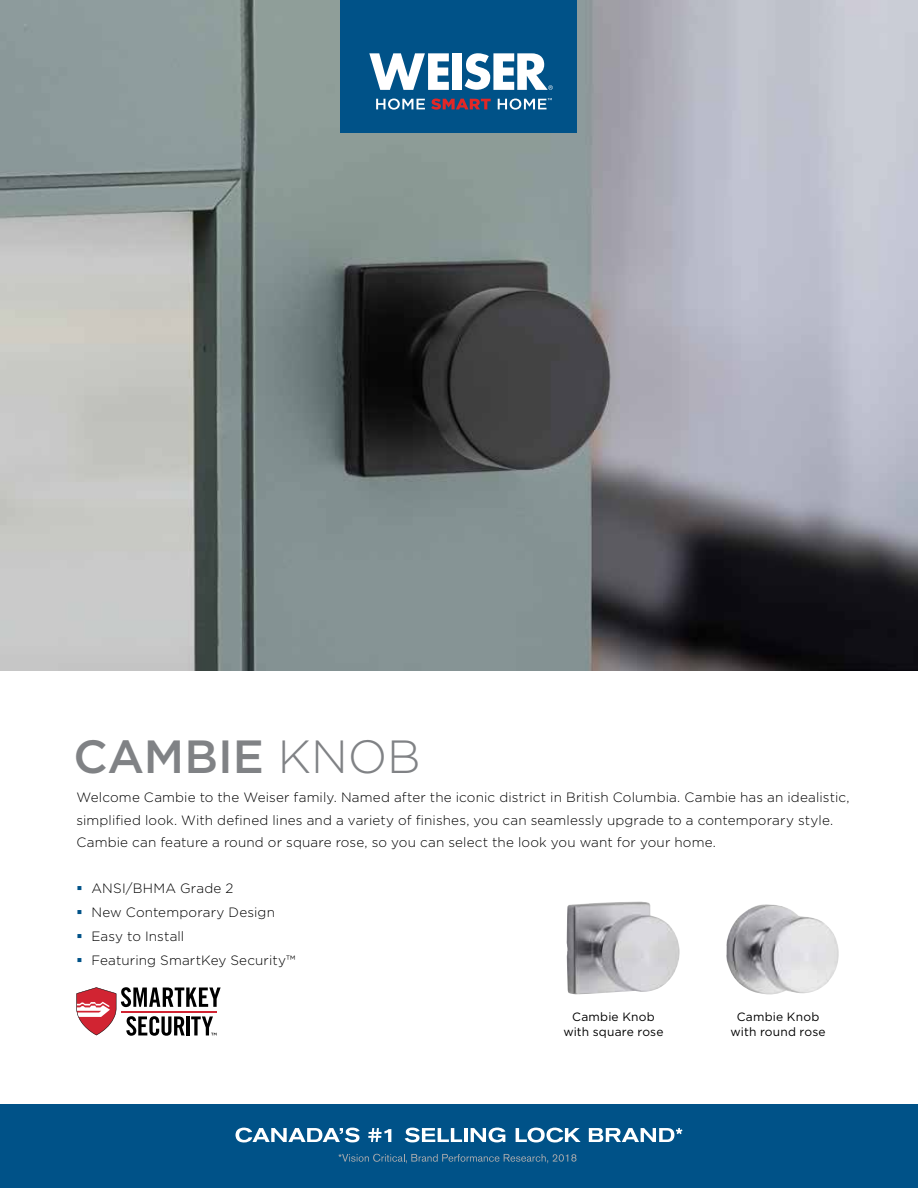
<style>
.page{position:relative;width:918px;height:1188px;background:#fff}
.page>*{position:absolute;margin:0;border:0;box-sizing:border-box;transform-origin:0 0}
.t1{font:500 46.5px "Gotham";color:#808285}
.t2{font:300 13.5px/24px "Gotham";letter-spacing:.01em;color:#000}
.t3{font:12px/15px "Gotham";letter-spacing:.015em;color:#000;text-align:center}
.s1{font-weight:300}
</style>
<div class="page">
<img style="left:0;top:0;width:918px;height:670px">
<svg style="left:76px;top:987px;width:145px;height:49px"></svg>
<img style="left:726px;top:904px;width:113px;height:91px">
<img style="left:567px;top:901px;width:113px;height:93px">
<div style="left:0;top:1105px;width:918px;height:83px;background:#005288"></div>
<div style="left:341px;top:0;width:236px;height:132px;background:#005288"></div>
<svg style="left:369px;top:53px;width:80px;height:37px"></svg>
<div style="left:452px;top:53px;width:10px;height:37px;background:#fff"></div>
<svg style="left:465px;top:53px;width:88px;height:37px"></svg>
<svg style="left:376px;top:99px;width:49px;height:11px"></svg>
<svg style="left:431px;top:99px;width:60px;height:11px"></svg>
<svg style="left:498px;top:98px;width:54px;height:12px"></svg>
<svg style="left:236px;top:1128px;width:124px;height:14px"></svg>
<svg style="left:368px;top:1128px;width:23px;height:14px"></svg>
<svg style="left:405px;top:1128px;width:57px;height:14px"></svg>
<hr style="left:464px;top:1128px;width:4px;height:14px;background:#fff">
<svg style="left:471px;top:1128px;width:34px;height:14px"></svg>
<svg style="left:516px;top:1128px;width:65px;height:14px"></svg>
<svg style="left:589px;top:1128px;width:93px;height:14px"></svg>
<svg style="left:338px;top:1154px;width:239px;height:9px"></svg>
<h1 class="t1" style="left:73px;top:730px;width:349px">CAMBIE <span class="s1">KNOB</span></h1>
<p class="t2" style="left:76px;top:786px;width:775px;line-height:22.5px">Welcome Cambie to the Weiser family. Named after the iconic district in British Columbia. Cambie has an idealistic, simplified look. With defined lines and a variety of finishes, you can seamlessly upgrade to a contemporary style.<br>Cambie can feature a round or square rose, so you can select the look you want for your home.</p>
<p class="t2" style="left:91px;top:876px;width:206px">ANSI/BHMA Grade 2<br>New Contemporary Design<br>Easy to Install<br>Featuring SmartKey Security™</p>
<p class="t3" style="left:563px;top:1009px;width:102px">Cambie Knob with square rose</p>
<p class="t3" style="left:731px;top:1009px;width:97px">Cambie Knob with round rose</p>
</div>
